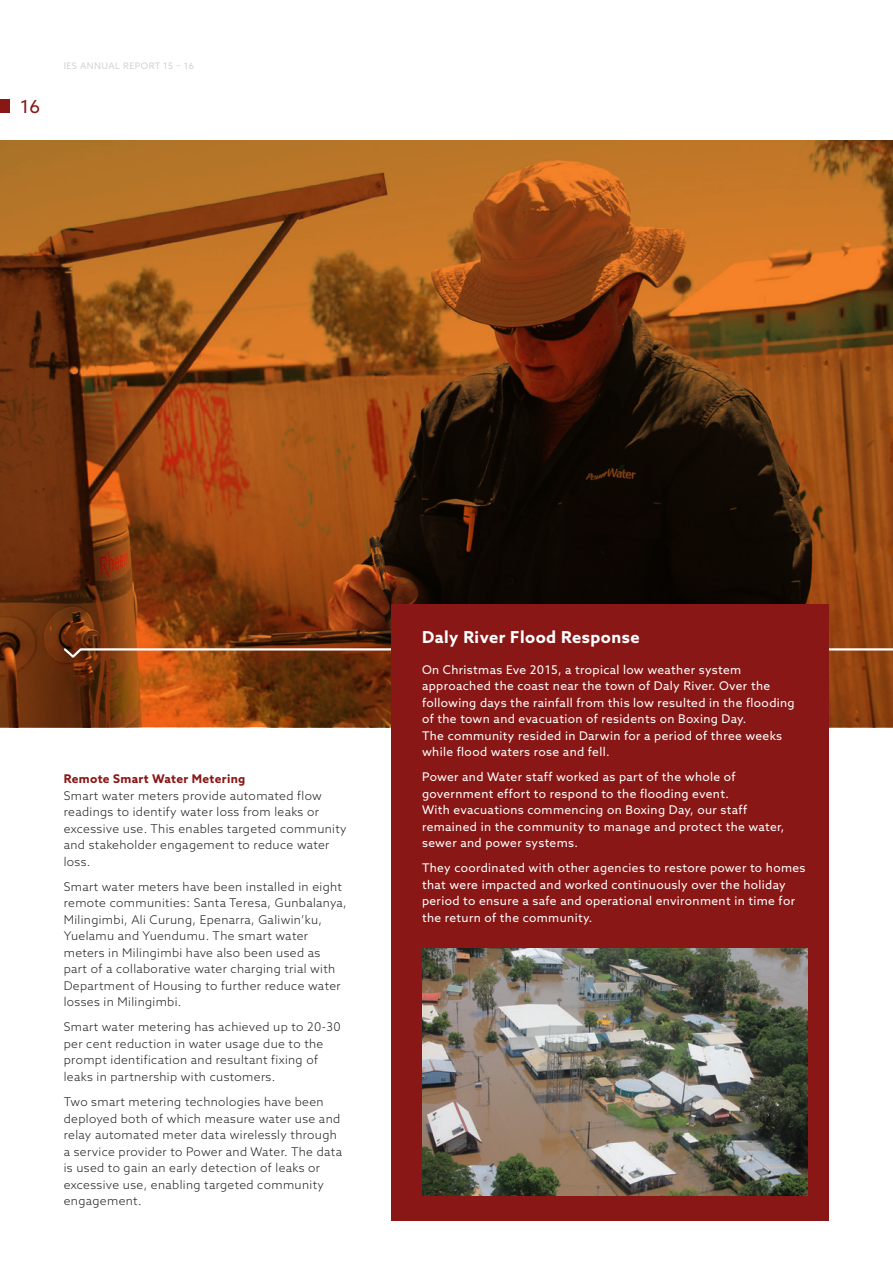
<style>
.page{position:relative;width:893px;height:1263px;background:#fff}
.page>*{position:absolute;margin:0;border:0;box-sizing:border-box;transform-origin:0 0}
.t1{font:18px "Azo Sans";color:#881715}
.t2{font:700 16.5px "Azo Sans";letter-spacing:.03em;color:#fff}
.body_copy{font:300 12px/16.5px "Azo Sans";letter-spacing:.03em;color:#231f20}
.body_copy-2{font:12px/16.5px "Azo Sans";letter-spacing:.03em;color:#fff}
.sub_sub_heading{font:700 12px "Azo Sans";letter-spacing:.03em;color:#881715}
.t3{font:9px "Azo Sans";letter-spacing:.05em;color:#d1d2d4}
</style>
<div class="page">
<div style="left:0;top:99px;width:10px;height:14px;background:#881715"></div>
<svg style="left:0;top:141px;width:893px;height:586px;background:#7f4314"></svg>
<svg style="left:62px;top:646px;width:831px;height:14px;background:#9e5c34"></svg>
<div style="left:392px;top:604px;width:437px;height:616px;background:#881715"></div>
<img style="left:422px;top:948px;width:385px;height:248px">
<p class="t1" style="left:20px;top:95px;width:22px">16</p>
<p class="t3" style="left:64px;top:60px;width:132px">IES ANNUAL REPORT 15 – 16</p>
<p class="sub_sub_heading" style="left:64px;top:771px;width:183px">Remote Smart Water Metering</p>
<p class="body_copy" style="left:64px;top:787px;width:284px">Smart water meters provide automated flow readings to identify water loss from leaks or excessive use. This enables targeted community and stakeholder engagement to reduce water loss.</p>
<p class="body_copy" style="left:64px;top:878px;width:285px">Smart water meters have been installed in eight remote communities: Santa Teresa, Gunbalanya, Milingimbi, Ali Curung, Epenarra, Galiwin’ku, Yuelamu and Yuendumu. The smart water meters in Milingimbi have also been used as<br>part of a collaborative water charging trial with Department of Housing to further reduce water losses in Milingimbi.</p>
<p class="body_copy" style="left:64px;top:1019px;width:278px">Smart water metering has achieved up to 20-30 per cent reduction in water usage due to the prompt identification and resultant fixing of leaks in partnership with customers.</p>
<p class="body_copy" style="left:64px;top:1093px;width:280px">Two smart metering technologies have been deployed both of which measure water use and relay automated meter data wirelessly through a service provider to Power and Water. The data is used to gain an early detection of leaks or excessive use, enabling targeted community engagement.</p>
<p class="t2" style="left:422px;top:627px;width:219px">Daly River Flood Response</p>
<p class="body_copy-2" style="left:422px;top:661px;width:374px">On Christmas Eve 2015, a tropical low weather system approached the coast near the town of Daly River. Over the following days the rainfall from this low resulted in the flooding of the town and evacuation of residents on Boxing Day.<br>The community resided in Darwin for a period of three weeks while flood waters rose and fell.</p>
<p class="body_copy-2" style="left:422px;top:768px;width:364px">Power and Water staff worked as part of the whole of government effort to respond to the flooding event.<br>With evacuations commencing on Boxing Day, our staff remained in the community to manage and protect the water, sewer and power systems.</p>
<p class="body_copy-2" style="left:422px;top:859px;width:385px">They coordinated with other agencies to restore power to homes that were impacted and worked continuously over the holiday period to ensure a safe and operational environment in time for the return of the community.</p>
</div>
